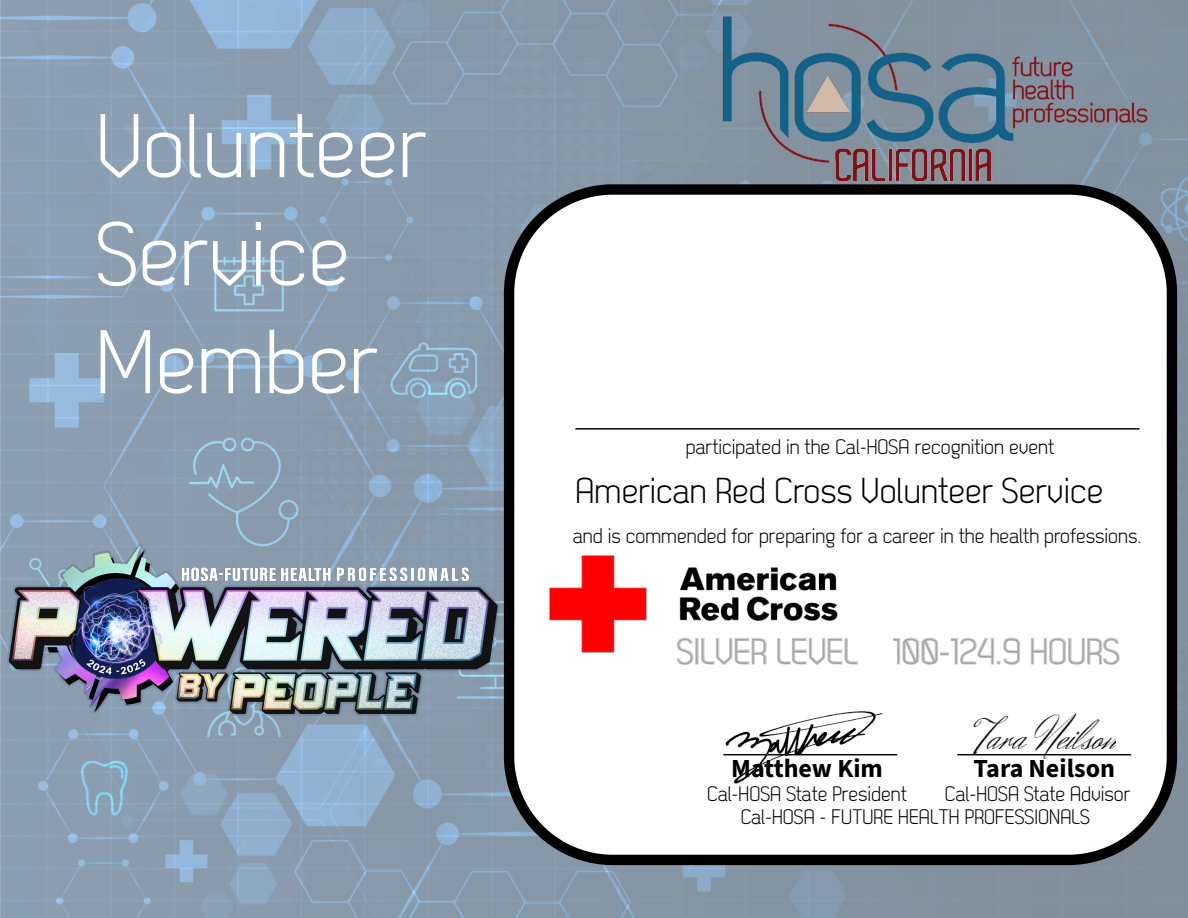
<style>
.page{position:relative;width:1188px;height:918px;background:#fff}
.page>*{position:absolute;margin:0;border:0;box-sizing:border-box;transform-origin:0 0}
.t1{font:90px/108px "Dekar";color:#fff}
.t2{font:36px "Dekar";color:#000}
.t3{font:36px "Dekar";color:#a3a3a3}
.t4{font:700 26.1px "Source Sans 3";color:#000}
.t5{font:21px "Dekar";color:#000}
</style>
<div class="page">
<img style="left:0;top:0;width:1188px;height:918px">
<svg style="left:498px;top:179px;width:685px;height:692px"></svg>
<hr style="left:575px;top:428px;width:564px;height:2px;background:#000">
<hr style="left:957px;top:754px;width:174px;height:1px;background:#000">
<svg style="left:677px;top:637px;width:443px;height:29px"></svg>
<img style="left:2px;top:382px;width:502px;height:501px">
<img style="left:690px;top:0;width:475px;height:258px">
<img style="left:549px;top:555px;width:288px;height:98px">
<img style="left:676px;top:683px;width:239px;height:135px">
<img style="left:974px;top:709px;width:141px;height:62px">
<h1 class="t1" style="left:96px;top:95px;width:332px">Volunteer<br>Service<br>Member</h1>
<p class="t5" style="left:686px;top:436px;width:370px">participated in the Cal-HOSA recognition event</p>
<h2 class="t2" style="left:575px;top:472px;width:530px">American Red Cross Volunteer Service</h2>
<p class="t5" style="left:573px;top:525px;width:570px">and is commended for preparing for a career in the health professions.</p>
<h2 class="t3" style="left:677px;top:634px;width:445px">SILVER LEVEL 100-124.9 HOURS</h2>
<p class="t4" style="left:731px;top:751px;width:153px">Matthew Kim</p>
<p class="t4" style="left:974px;top:751px;width:143px">Tara Neilson</p>
<p class="t5" style="left:707px;top:783px;width:201px">Cal-HOSA State President</p>
<p class="t5" style="left:945px;top:783px;width:187px">Cal-HOSA State Advisor</p>
<p class="t5" style="left:741px;top:806px;width:351px">Cal-HOSA - FUTURE HEALTH PROFESSIONALS</p>
</div>
